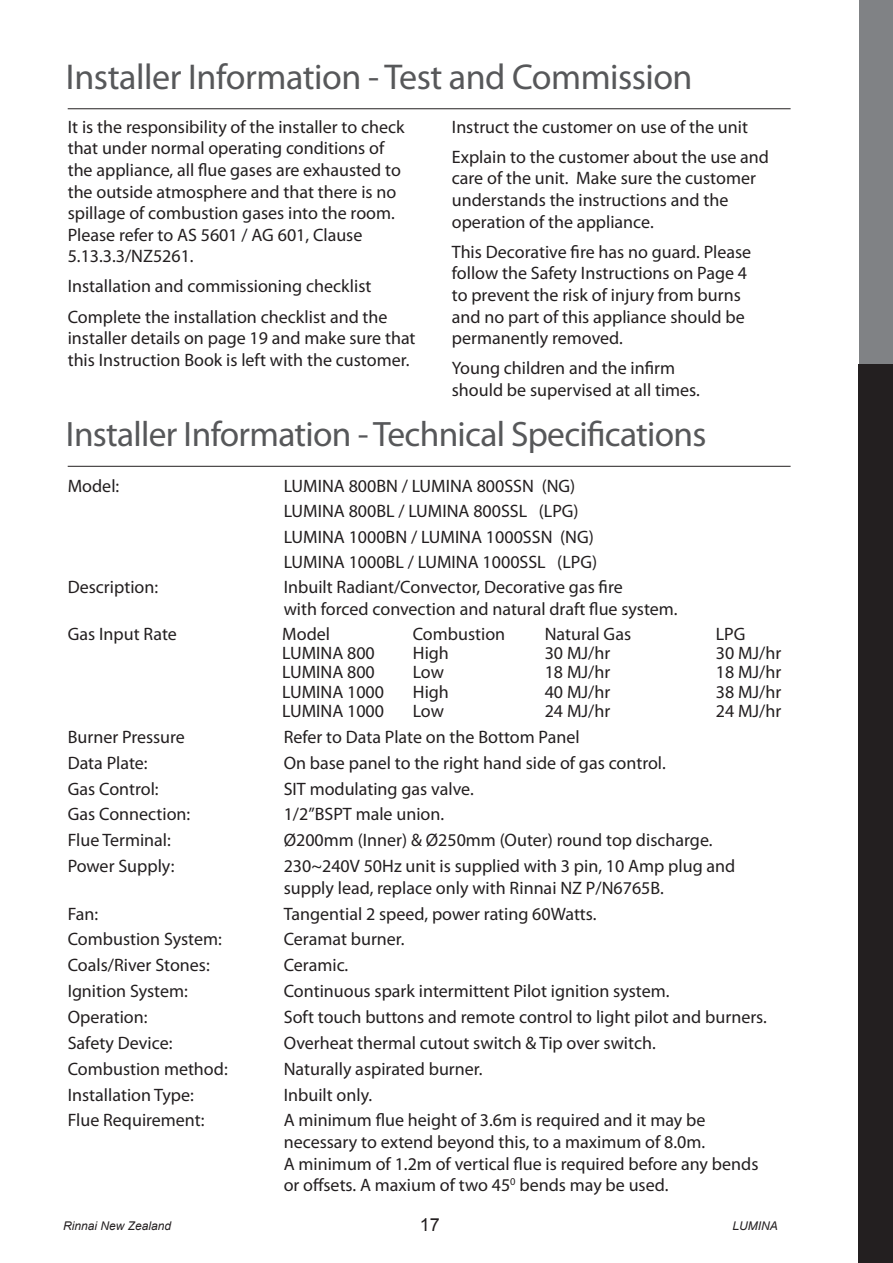
<style>
.page{position:relative;width:893px;height:1263px;background:#fff}
.page>*{position:absolute;margin:0;border:0;box-sizing:border-box;transform-origin:0 0}
.t1{font:36px "Myriad Pro";letter-spacing:-.015em;color:#57585a}
.t2{font:35.4px "Myriad Pro";letter-spacing:-.02em;color:#57585a}
.t3{font:18px/21.6px "Myriad Pro";color:#231f20}
.t4{font:18px "Arial";color:#231f20}
.t5{font:italic 12px "Arial";color:#231f20}
</style>
<div class="page">
<div style="left:859px;top:0;width:34px;height:375px;background:#808285"></div>
<div style="left:859px;top:365px;width:34px;height:898px;background:#231f20"></div>
<hr style="left:68px;top:108px;width:723px;height:1px;background:#231f20">
<hr style="left:68px;top:466px;width:723px;height:1px;background:#231f20">
<h1 class="t1" style="left:66px;top:55px;width:628px">Installer Information - Test and Commission</h1>
<p class="t3" style="left:68px;top:116px;width:338px">It is the responsibility of the installer to check that under normal operating conditions of the appliance, all flue gases are exhausted to the outside atmosphere and that there is no spillage of combustion gases into the room.<br>Please refer to AS 5601 / AG 601, Clause 5.13.3.3/NZ5261.</p>
<p class="t3" style="left:68px;top:271px;width:321px;line-height:30.2px">Installation and commissioning checklist<br>Complete the installation checklist and the</p>
<p class="t3" style="left:68px;top:327px;width:349px">installer details on page 19 and make sure that this Instruction Book is left with the customer.</p>
<p class="t3" style="left:452px;top:111px;width:319px;line-height:30.2px">Instruct the customer on use of the unit<br>Explain to the customer about the use and</p>
<p class="t3" style="left:452px;top:167px;width:306px">care of the unit. Make sure the customer understands the instructions and the operation of the appliance.</p>
<p class="t3" style="left:452px;top:241px;width:301px">This Decorative fire has no guard. Please follow the Safety Instructions on Page 4 to prevent the risk of injury from burns and no part of this appliance should be permanently removed.</p>
<p class="t3" style="left:452px;top:357px;width:250px">Young children and the infirm should be supervised at all times.</p>
<h2 class="t2" style="left:66px;top:412px;width:642px">Installer Information - Technical Specifications</h2>
<p class="t3" style="left:68px;top:475px;width:53px">Model:</p>
<p class="t3" style="left:284px;top:473px;width:315px;line-height:25.2px">LUMINA 800BN / LUMINA 800SSN (NG)<br>LUMINA 800BL / LUMINA 800SSL (LPG)<br>LUMINA 1000BN / LUMINA 1000SSN (NG)<br>LUMINA 1000BL / LUMINA 1000SSL (LPG)</p>
<p class="t3" style="left:68px;top:576px;width:92px">Description:</p>
<p class="t3" style="left:284px;top:576px;width:395px">Inbuilt Radiant/Convector, Decorative gas fire<br>with forced convection and natural draft flue system.</p>
<p class="t3" style="left:68px;top:623px;width:111px">Gas Input Rate</p>
<p class="t3" style="left:282px;top:623px;width:49px">Model</p>
<p class="t3" style="left:413px;top:623px;width:94px">Combustion</p>
<p class="t3" style="left:545px;top:623px;width:88px">Natural Gas</p>
<p class="t3" style="left:716px;top:623px;width:31px">LPG</p>
<p class="t3" style="left:282px;top:642px;width:94px">LUMINA 800</p>
<p class="t3" style="left:413px;top:642px;width:38px">High</p>
<p class="t3" style="left:545px;top:642px;width:67px">30 MJ/hr</p>
<p class="t3" style="left:716px;top:642px;width:67px">30 MJ/hr</p>
<p class="t3" style="left:282px;top:661px;width:94px">LUMINA 800</p>
<p class="t3" style="left:413px;top:661px;width:33px">Low</p>
<p class="t3" style="left:545px;top:661px;width:67px">18 MJ/hr</p>
<p class="t3" style="left:716px;top:661px;width:67px">18 MJ/hr</p>
<p class="t3" style="left:282px;top:681px;width:103px">LUMINA 1000</p>
<p class="t3" style="left:413px;top:681px;width:38px">High</p>
<p class="t3" style="left:545px;top:681px;width:67px">40 MJ/hr</p>
<p class="t3" style="left:716px;top:681px;width:67px">38 MJ/hr</p>
<p class="t3" style="left:282px;top:700px;width:103px">LUMINA 1000</p>
<p class="t3" style="left:413px;top:700px;width:33px">Low</p>
<p class="t3" style="left:545px;top:700px;width:67px">24 MJ/hr</p>
<p class="t3" style="left:716px;top:700px;width:67px">24 MJ/hr</p>
<p class="t3" style="left:68px;top:726px;width:119px">Burner Pressure</p>
<p class="t3" style="left:284px;top:726px;width:297px">Refer to Data Plate on the Bottom Panel</p>
<p class="t3" style="left:68px;top:751px;width:81px">Data Plate:</p>
<p class="t3" style="left:284px;top:751px;width:384px">On base panel to the right hand side of gas control.</p>
<p class="t3" style="left:68px;top:777px;width:92px">Gas Control:</p>
<p class="t3" style="left:284px;top:777px;width:191px">SIT modulating gas valve.</p>
<p class="t3" style="left:68px;top:803px;width:124px">Gas Connection:</p>
<p class="t3" style="left:284px;top:803px;width:162px">1/2”BSPT male union.</p>
<p class="t3" style="left:68px;top:829px;width:105px">Flue Terminal:</p>
<p class="t3" style="left:284px;top:829px;width:430px">Ø200mm (Inner) &amp; Ø250mm (Outer) round top discharge.</p>
<p class="t3" style="left:68px;top:855px;width:108px">Power Supply:</p>
<p class="t3" style="left:284px;top:855px;width:453px">230~240V 50Hz unit is supplied with 3 pin, 10 Amp plug and supply lead, replace only with Rinnai NZ P/N6765B.</p>
<p class="t3" style="left:68px;top:902px;width:32px">Fan:</p>
<p class="t3" style="left:284px;top:902px;width:314px">Tangential 2 speed, power rating 60Watts.</p>
<p class="t3" style="left:68px;top:928px;width:156px">Combustion System:</p>
<p class="t3" style="left:284px;top:928px;width:122px">Ceramat burner.</p>
<p class="t3" style="left:68px;top:954px;width:144px">Coals/River Stones:</p>
<p class="t3" style="left:284px;top:954px;width:66px">Ceramic.</p>
<p class="t3" style="left:68px;top:980px;width:122px">Ignition System:</p>
<p class="t3" style="left:284px;top:980px;width:387px">Continuous spark intermittent Pilot ignition system.</p>
<p class="t3" style="left:68px;top:1006px;width:81px">Operation:</p>
<p class="t3" style="left:284px;top:1006px;width:485px">Soft touch buttons and remote control to light pilot and burners.</p>
<p class="t3" style="left:68px;top:1032px;width:106px">Safety Device:</p>
<p class="t3" style="left:284px;top:1032px;width:374px">Overheat thermal cutout switch &amp; Tip over switch.</p>
<p class="t3" style="left:68px;top:1057px;width:162px">Combustion method:</p>
<p class="t3" style="left:284px;top:1057px;width:200px">Naturally aspirated burner.</p>
<p class="t3" style="left:68px;top:1083px;width:128px">Installation Type:</p>
<p class="t3" style="left:284px;top:1083px;width:90px">Inbuilt only.</p>
<p class="t3" style="left:68px;top:1109px;width:138px">Flue Requirement:</p>
<p class="t3" style="left:284px;top:1109px;width:476px">A minimum flue height of 3.6m is required and it may be necessary to extend beyond this, to a maximum of 8.0m.<br>A minimum of 1.2m of vertical flue is required before any bends or offsets. A maxium of two 45<sup>0</sup> bends may be used.</p>
<p class="t5" style="left:63px;top:1218px;width:110px">Rinnai New Zealand</p>
<p class="t4" style="left:420px;top:1212px;width:22px">17</p>
<p class="t5" style="left:732px;top:1218px;width:47px">LUMINA</p>
</div>
